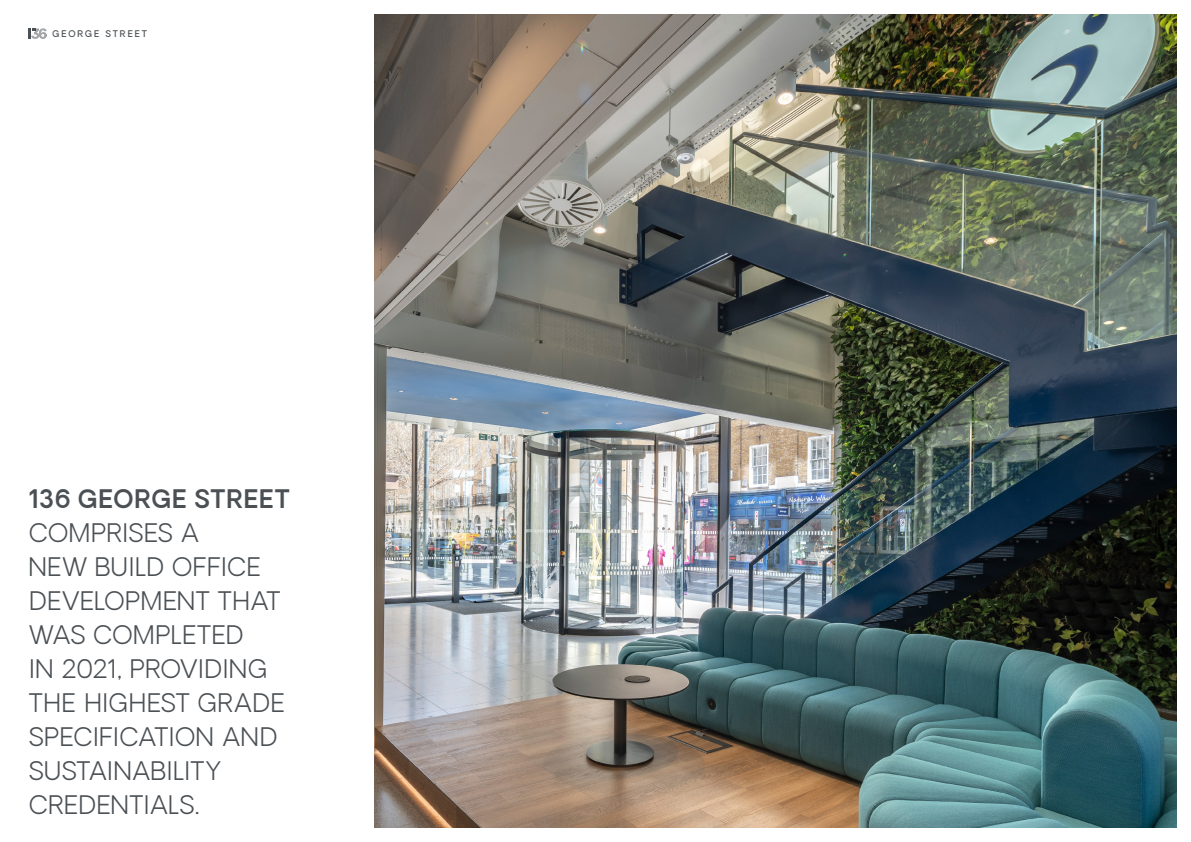
<style>
.page{position:relative;width:1191px;height:842px;background:#fff}
.page>*{position:absolute;margin:0;border:0;box-sizing:border-box;transform-origin:0 0}
.t1{font:300 25px/34px "Oakes Grotesk";letter-spacing:.02em;color:#4b5054}
.t2{font:600 25px "Oakes Grotesk";letter-spacing:.025em;color:#4b5054}
.t3{font:500 9px "Oakes Grotesk";letter-spacing:.21em;color:#4b5054}
</style>
<div class="page">
<img style="left:374px;top:14px;width:802px;height:814px">
<svg style="left:28px;top:28px;width:19px;height:11px"></svg>
<p class="t3" style="left:53px;top:28px;width:96px">GEORGE STREET</p>
<p class="t2" style="left:29px;top:482px;width:262px">136 GEORGE STREET</p>
<p class="t1" style="left:29px;top:516px;width:258px">COMPRISES A<br>NEW BUILD OFFICE<br>DEVELOPMENT THAT<br>WAS COMPLETED<br>IN 2021, PROVIDING<br>THE HIGHEST GRADE<br>SPECIFICATION AND<br>SUSTAINABILITY<br>CREDENTIALS.</p>
</div>
